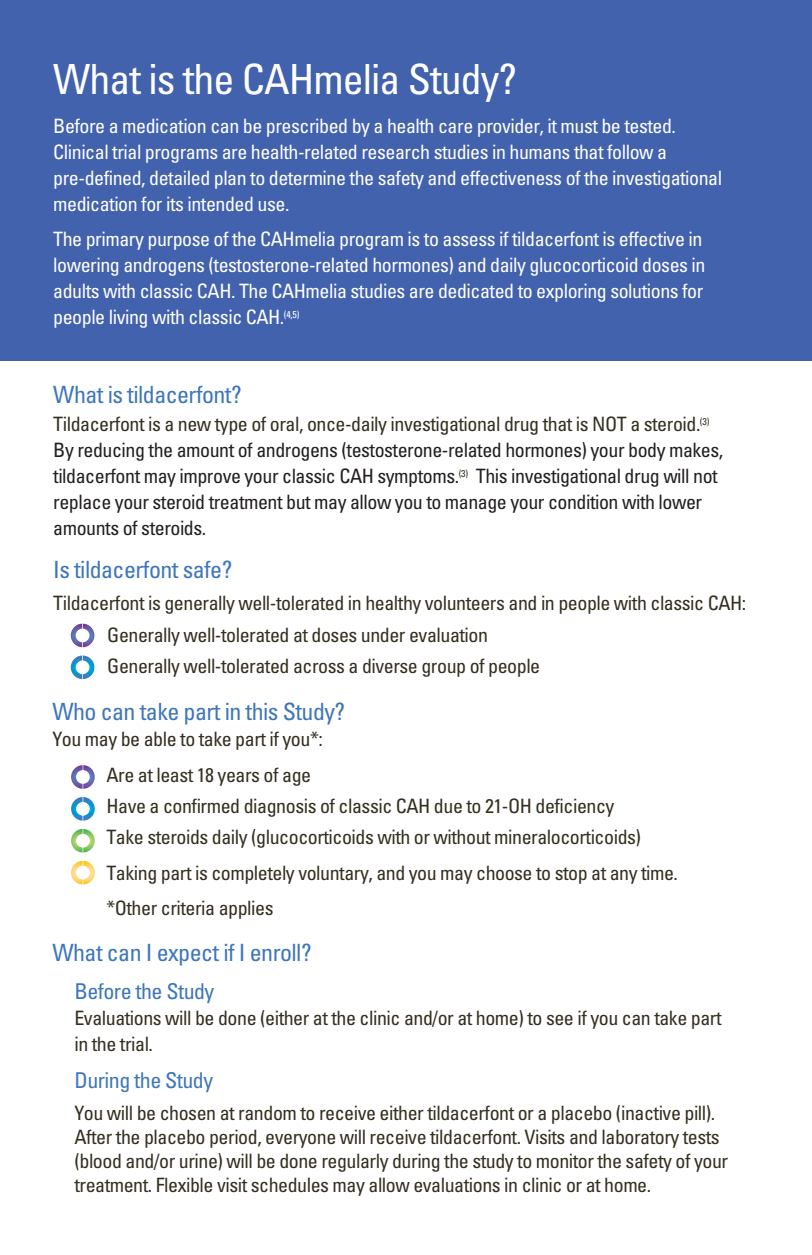
<style>
.page{position:relative;width:812px;height:1255px;background:#fff}
.page>*{position:absolute;margin:0;border:0;box-sizing:border-box;transform-origin:0 0}
.t1{font:condensed 41.6px "Univers";letter-spacing:-.025em;color:#fff}
.t2{font:condensed 23.8px "Univers";letter-spacing:-.025em;color:#3e76bb}
.t3{font:condensed 21.8px "Univers";letter-spacing:-.025em;color:#3e76bb}
.t4{font:condensed 19.8px/24px "Univers";letter-spacing:-.025em;color:#342f20}
.t5{font:condensed 19.8px/26px "Univers";letter-spacing:-.025em;color:#fff}
.t6{font:condensed 19.8px/26px "Univers";letter-spacing:-.025em;color:#231f20}
.t7{font:condensed 19.8px "Univers";letter-spacing:-.025em;color:#342f1f}
.s1{color:#342f20}
</style>
<div class="page">
<div style="left:0;top:0;width:812px;height:361px;background:#4262ad"></div>
<img style="left:70px;top:623px;width:25px;height:262px">
<h1 class="t1" style="left:53px;top:53px;width:465px">What is the CAHmelia Study?</h1>
<p class="t5" style="left:53px;top:113px;width:670px">Before a medication can be prescribed by a health care provider, it must be tested.<br>Clinical trial programs are health-related research studies in humans that follow a pre-defined, detailed plan to determine the safety and effectiveness of the investigational medication for its intended use.</p>
<p class="t5" style="left:53px;top:226px;width:654px">The primary purpose of the CAHmelia program is to assess if tildacerfont is effective in lowering androgens (testosterone-related hormones) and daily glucocorticoid doses in adults with classic CAH. The CAHmelia studies are dedicated to exploring solutions for people living with classic CAH.<sup>(4,5)</sup></p>
<p class="t2" style="left:53px;top:379px;width:190px">What is tildacerfont?</p>
<p class="t6" style="left:53px;top:410px;width:671px"><span class="s1">Tildacerfont is a new type of oral, once-daily investigational drug that is NOT a steroid.</span><sup>(3)<br></sup>By reducing the amount of androgens (testosterone-related hormones) your body makes, tildacerfont may improve your classic CAH symptoms.<sup>(3)</sup> This investigational drug will not replace your steroid treatment but may allow you to manage your condition with lower amounts of steroids.</p>
<p class="t2" style="left:53px;top:554px;width:181px">Is tildacerfont safe?</p>
<p class="t7" style="left:53px;top:590px;width:694px">Tildacerfont is generally well-tolerated in healthy volunteers and in people with classic CAH:</p>
<p class="t4" style="left:107px;top:618px;width:434px;line-height:31.2px">Generally well-tolerated at doses under evaluation<br>Generally well-tolerated across a diverse group of people</p>
<p class="t2" style="left:52px;top:697px;width:294px">Who can take part in this Study?</p>
<p class="t4" style="left:106px;top:721px;width:218px;line-height:35.2px;text-indent:-54px">You may be able to take part if you*:<br>Are at least 18 years of age</p>
<p class="t4" style="left:106px;top:790px;width:536px;line-height:31.2px">Have a confirmed diagnosis of classic CAH due to 21-OH deficiency<br>Take steroids daily (glucocorticoids with or without mineralocorticoids)</p>
<p class="t4" style="left:106px;top:854px;width:573px;line-height:35.2px">Taking part is completely voluntary, and you may choose to stop at any time. *Other criteria applies</p>
<p class="t2" style="left:52px;top:937px;width:261px">What can I expect if I enroll?</p>
<p class="t3" style="left:74px;top:977px;width:141px">Before the Study</p>
<p class="t4" style="left:74px;top:1004px;width:649px;line-height:26px">Evaluations will be done (either at the clinic and/or at home) to see if you can take part in the trial.</p>
<p class="t3" style="left:74px;top:1066px;width:140px">During the Study</p>
<p class="t4" style="left:74px;top:1100px;width:655px">You will be chosen at random to receive either tildacerfont or a placebo (inactive pill).<br>After the placebo period, everyone will receive tildacerfont. Visits and laboratory tests (blood and/or urine) will be done regularly during the study to monitor the safety of your treatment. Flexible visit schedules may allow evaluations in clinic or at home.</p>
</div>
